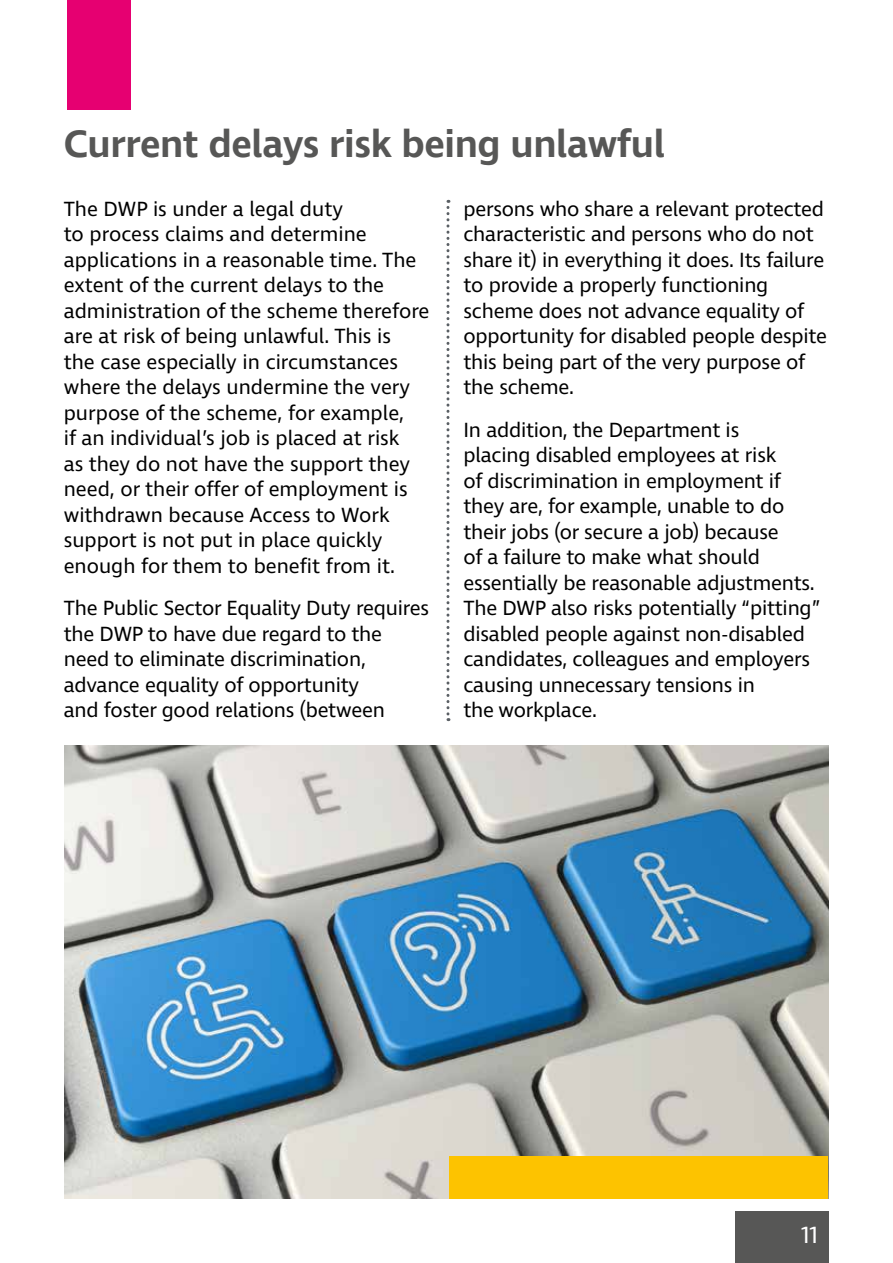
<style>
.page{position:relative;width:893px;height:1263px;background:#fff}
.page>*{position:absolute;margin:0;border:0;box-sizing:border-box;transform-origin:0 0}
.t1{font:600 39px "Ingra";letter-spacing:-.01em;color:#575756}
.t2{font:24px "Ingra";color:#fff}
.t3{font:21px/25.5px "Ingra";letter-spacing:-.01em;color:#000}
</style>
<div class="page">
<div style="left:736px;top:1212px;width:93px;height:51px;background:#575756"></div>
<div style="left:67px;top:0;width:63px;height:110px;background:#e60071"></div>
<img style="left:65px;top:746px;width:763px;height:452px">
<div style="left:449px;top:1156px;width:379px;height:42px;background:#fdc300"></div>
<svg style="left:446px;top:200px;width:3px;height:521px"></svg>
<h1 class="t1" style="left:64px;top:120px;width:603px">Current delays risk being unlawful</h1>
<p class="t3" style="left:64px;top:197px;width:367px">The DWP is under a legal duty<br>to process claims and determine applications in a reasonable time. The extent of the current delays to the administration of the scheme therefore are at risk of being unlawful. This is<br>the case especially in circumstances where the delays undermine the very purpose of the scheme, for example,<br>if an individual’s job is placed at risk<br>as they do not have the support they need, or their offer of employment is withdrawn because Access to Work support is not put in place quickly enough for them to benefit from it.</p>
<p class="t3" style="left:64px;top:596px;width:367px">The Public Sector Equality Duty requires the DWP to have due regard to the need to eliminate discrimination, advance equality of opportunity<br>and foster good relations (between</p>
<p class="t3" style="left:463px;top:197px;width:365px">persons who share a relevant protected characteristic and persons who do not share it) in everything it does. Its failure to provide a properly functioning scheme does not advance equality of opportunity for disabled people despite this being part of the very purpose of the scheme.</p>
<p class="t3" style="left:463px;top:418px;width:357px">In addition, the Department is<br>placing disabled employees at risk<br>of discrimination in employment if they are, for example, unable to do their jobs (or secure a job) because<br>of a failure to make what should essentially be reasonable adjustments.<br>The DWP also risks potentially “pitting” disabled people against non-disabled candidates, colleagues and employers causing unnecessary tensions in<br>the workplace.</p>
<p class="t2" style="left:801px;top:1220px;width:18px">11</p>
</div>
